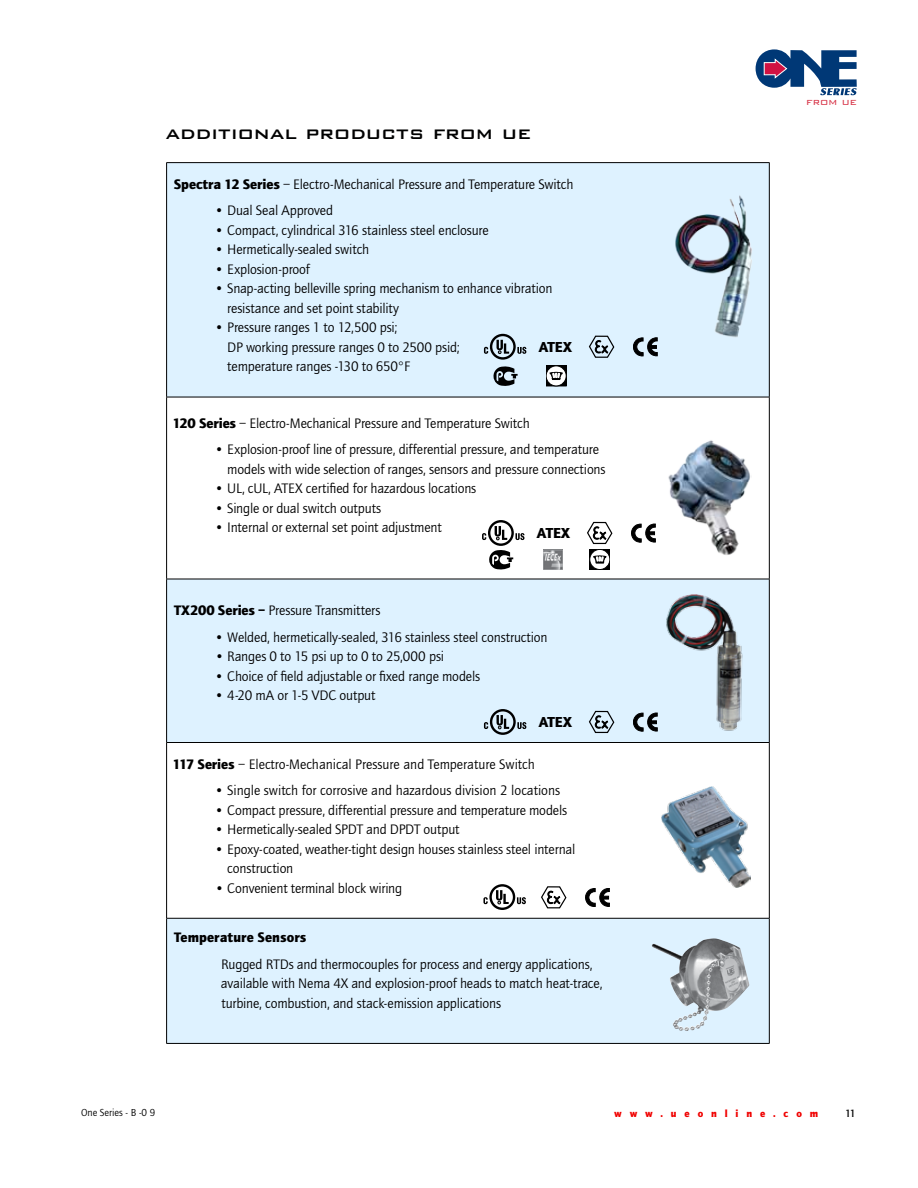
<style>
.page{position:relative;width:918px;height:1188px;background:#fff}
.page>*{position:absolute;margin:0;border:0;box-sizing:border-box;transform-origin:0 0}
.t1{font:500 22.5px "Bank Gothic BT";color:#000101}
.t2{font:900 15px "Quay Sans ITC";letter-spacing:-.01em;color:#000}
.t3{font:14.25px/19.5px "Quay Sans ITC";letter-spacing:-.01em;color:#000}
.t4{font:900 14.25px "Quay Sans ITC";letter-spacing:.005em;color:#000}
.t5{font:300 12px "Bank Gothic BT";color:#d73347}
.t6{font:10.8px "Quay Sans Md ITC";color:#000}
.t7{font:900 10.5px "Quay Sans ITC";letter-spacing:.75em;color:#f00200}
.t8{font:10.5px "Quay Sans ITC";color:#000}
.s1{font-weight:900}
</style>
<div class="page">
<svg style="left:756px;top:49px;width:101px;height:46px"></svg>
<svg style="left:167px;top:163px;width:602px;height:880px;fill:#def2ff"></svg>
<hr style="left:166px;top:162px;width:604px;height:1px;background:#000">
<hr style="left:166px;top:163px;width:1px;height:234px;background:#000">
<hr style="left:769px;top:163px;width:1px;height:234px;background:#000">
<hr style="left:166px;top:397px;width:604px;height:1px;background:#000">
<hr style="left:166px;top:579px;width:604px;height:1px;background:#000">
<hr style="left:166px;top:579px;width:1px;height:163px;background:#000">
<hr style="left:769px;top:579px;width:1px;height:163px;background:#000">
<hr style="left:166px;top:742px;width:604px;height:1px;background:#000">
<hr style="left:166px;top:918px;width:604px;height:1px;background:#000">
<hr style="left:166px;top:919px;width:1px;height:124px;background:#000">
<hr style="left:769px;top:919px;width:1px;height:124px;background:#000">
<hr style="left:166px;top:1043px;width:604px;height:1px;background:#000">
<hr style="left:166px;top:397px;width:1px;height:182px;background:#000">
<hr style="left:769px;top:397px;width:1px;height:182px;background:#000">
<hr style="left:166px;top:743px;width:1px;height:175px;background:#000">
<hr style="left:769px;top:743px;width:1px;height:175px;background:#000">
<img style="left:651px;top:938px;width:99px;height:94px">
<svg style="left:484px;top:334px;width:42px;height:26px"></svg>
<svg style="left:589px;top:336px;width:25px;height:22px"></svg>
<svg style="left:633px;top:338px;width:24px;height:18px"></svg>
<svg style="left:494px;top:366px;width:24px;height:20px"></svg>
<div style="left:546px;top:366px;width:20px;height:20px;background:#000"></div>
<div style="left:546px;top:366px;width:20px;height:20px;border:1px solid #000"></div>
<svg style="left:546px;top:366px;width:20px;height:20px"></svg>
<div style="left:546px;top:366px;width:20px;height:20px;border:1px solid #000;border-radius:50%"></div>
<svg style="left:550px;top:372px;width:12px;height:8px"></svg>
<img style="left:543px;top:550px;width:20px;height:20px">
<div style="left:590px;top:549px;width:20px;height:21px;background:#000"></div>
<svg style="left:590px;top:549px;width:20px;height:21px"></svg>
<div style="left:590px;top:549px;width:20px;height:21px;border:1px solid #000;border-radius:50%"></div>
<svg style="left:594px;top:556px;width:12px;height:7px"></svg>
<svg style="left:482px;top:520px;width:42px;height:49px"></svg>
<svg style="left:587px;top:522px;width:25px;height:22px"></svg>
<svg style="left:631px;top:524px;width:24px;height:18px"></svg>
<svg style="left:484px;top:709px;width:42px;height:26px"></svg>
<svg style="left:589px;top:711px;width:25px;height:22px"></svg>
<svg style="left:633px;top:713px;width:24px;height:18px"></svg>
<svg style="left:541px;top:886px;width:26px;height:22px"></svg>
<svg style="left:585px;top:888px;width:25px;height:19px"></svg>
<svg style="left:483px;top:884px;width:43px;height:26px"></svg>
<img style="left:671px;top:190px;width:93px;height:151px">
<img style="left:662px;top:786px;width:88px;height:101px">
<img style="left:663px;top:431px;width:88px;height:125px">
<img style="left:663px;top:581px;width:85px;height:156px">
<h1 class="t1" style="left:166px;top:120px;width:367px">additional products from ue</h1>
<p class="t3" style="left:174px;top:175px;width:401px"><span class="s1">Spectra 12 Series</span> – Electro-Mechanical Pressure and Temperature Switch</p>
<p class="t3" style="left:215px;top:201px;width:120px">• Dual Seal Approved</p>
<p class="t3" style="left:215px;top:221px;width:276px">• Compact, cylindrical 316 stainless steel enclosure</p>
<p class="t3" style="left:215px;top:240px;width:156px">• Hermetically-sealed switch</p>
<p class="t3" style="left:215px;top:260px;width:97px">• Explosion-proof</p>
<p class="t3" style="left:227px;top:279px;width:327px;text-indent:-13px">• Snap-acting belleville spring mechanism to enhance vibration resistance and set point stability</p>
<p class="t3" style="left:227px;top:318px;width:234px;text-indent:-13px">• Pressure ranges 1 to 12,500 psi;<br>DP working pressure ranges 0 to 2500 psid; temperature ranges -130 to 650°F</p>
<p class="t2" style="left:539px;top:338px;width:35px">ATEX</p>
<p class="t3" style="left:173px;top:414px;width:359px"><span class="s1">120 Series</span> – Electro-Mechanical Pressure and Temperature Switch</p>
<p class="t3" style="left:227px;top:440px;width:380px;text-indent:-13px">• Explosion-proof line of pressure, differential pressure, and temperature models with wide selection of ranges, sensors and pressure connections</p>
<p class="t3" style="left:215px;top:479px;width:263px">• UL, cUL, ATEX certified for hazardous locations</p>
<p class="t3" style="left:215px;top:498px;width:168px">• Single or dual switch outputs</p>
<p class="t3" style="left:215px;top:518px;width:229px">• Internal or external set point adjustment</p>
<p class="t2" style="left:537px;top:524px;width:35px">ATEX</p>
<p class="t3" style="left:174px;top:601px;width:208px"><span class="s1">TX200 Series –</span> Pressure Transmitters</p>
<p class="t3" style="left:215px;top:627px;width:335px">• Welded, hermetically-sealed, 316 stainless steel construction</p>
<p class="t3" style="left:215px;top:647px;width:231px">• Ranges 0 to 15 psi up to 0 to 25,000 psi</p>
<p class="t3" style="left:215px;top:666px;width:267px">• Choice of field adjustable or fixed range models</p>
<p class="t3" style="left:215px;top:686px;width:162px">• 4-20 mA or 1-5 VDC output</p>
<p class="t2" style="left:539px;top:713px;width:35px">ATEX</p>
<p class="t3" style="left:173px;top:755px;width:364px"><span class="s1">117 Series</span> – Electro-Mechanical Pressure and Temperature Switch</p>
<p class="t3" style="left:215px;top:781px;width:347px">• Single switch for corrosive and hazardous division 2 locations</p>
<p class="t3" style="left:215px;top:800px;width:354px">• Compact pressure, differential pressure and temperature models</p>
<p class="t3" style="left:215px;top:820px;width:246px">• Hermetically-sealed SPDT and DPDT output</p>
<p class="t3" style="left:227px;top:839px;width:349px;text-indent:-13px">• Epoxy-coated, weather-tight design houses stainless steel internal construction</p>
<p class="t3" style="left:215px;top:878px;width:189px">• Convenient terminal block wiring</p>
<p class="t4" style="left:174px;top:929px;width:134px">Temperature Sensors</p>
<p class="t3" style="left:221px;top:954px;width:383px">Rugged RTDs and thermocouples for process and energy applications, available with Nema 4X and explosion-proof heads to match heat-trace, turbine, combustion, and stack-emission applications</p>
<p class="t5" style="left:806px;top:95px;width:52px">from ue</p>
<p class="t8" style="left:81px;top:1107px;width:76px">One Series - B -0 9</p>
<p class="t7" style="left:614px;top:1107px;width:205px">www.ueonline.com</p>
<p class="t6" style="left:845px;top:1107px;width:12px">11</p>
</div>
